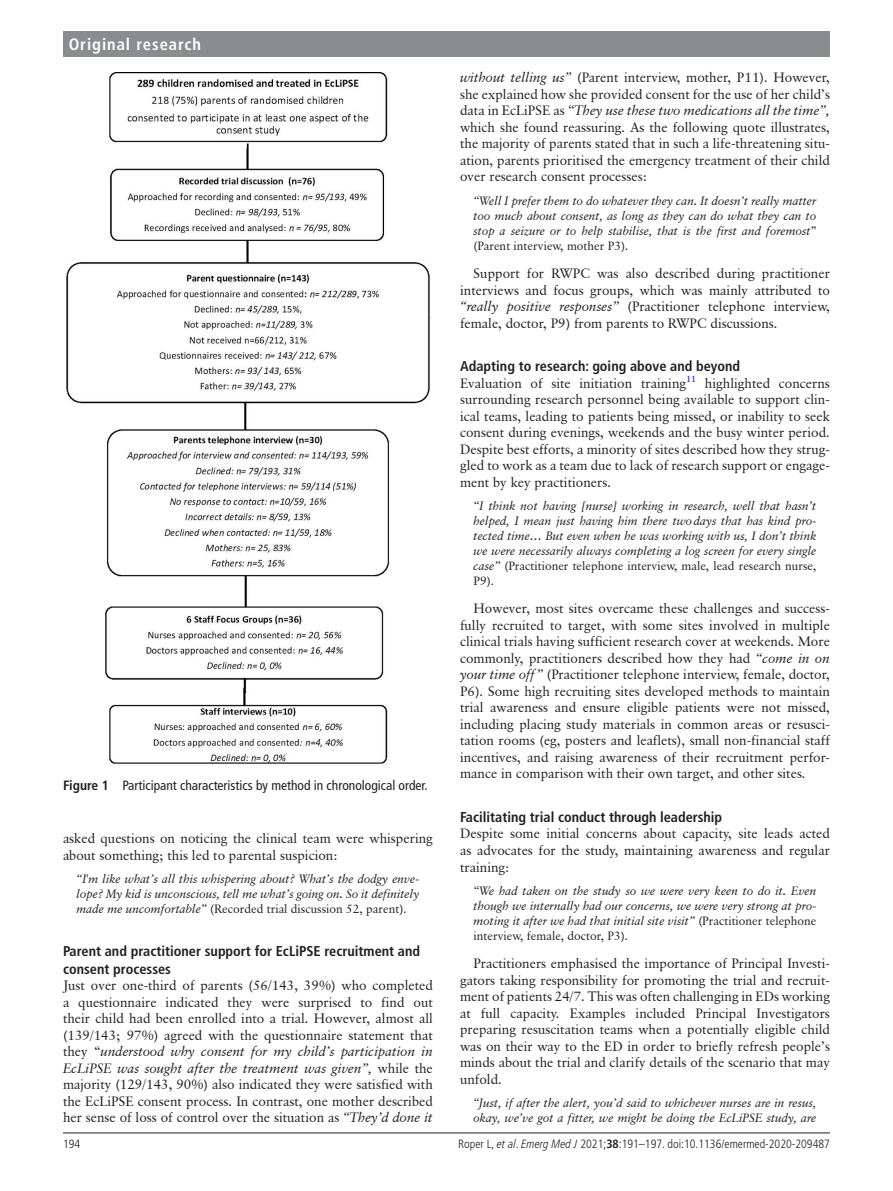
<style>
.page{position:relative;width:893px;height:1191px;background:#fff}
.page>*{position:absolute;margin:0;border:0;box-sizing:border-box;transform-origin:0 0}
.t1{font:700 condensed 16.5px "Frutiger LT Pro";letter-spacing:.055em;color:#fff}
.t2{font:700 condensed 14.25px/17.2px "Frutiger LT Pro";color:#231f20}
.t3{font:13.5px/16.5px "Classical Garamond BT";color:#231f20;text-align:justify}
.t4{font:condensed 13.5px "Frutiger LT Pro";color:#231f20}
.t5{font:italic 12px/15px "Classical Garamond BT";color:#231f20;text-align:justify}
.t6{font:300 condensed 12px "Frutiger LT Pro";color:#231f20}
.s1{font-weight:700}
.s2{font-style:normal}
.s3{font-style:italic}
</style>
<div class="page">
<hr style="left:63px;top:1132px;width:767px;height:1px;background:#231f20">
<div style="left:63px;top:31px;width:767px;height:25px;background:#8a8c8f"></div>
<img style="left:66px;top:72px;width:364px;height:692px">
<p class="t1" style="left:69px;top:34px;width:134px">Original research</p>
<p class="t4" style="left:63px;top:777px;width:366px"><span class="s1">Figure 1</span> Participant characteristics by method in chronological order.</p>
<p class="t3" style="left:63px;top:830px;width:371px">asked questions on noticing the clinical team were whispering about something; this led to parental suspicion:</p>
<p class="t5" style="left:76px;top:871px;width:344px">“I'm like what’s all this whispering about? What’s the dodgy enve&shy;lope? My kid is unconscious, tell me what’s going on. So it definitely made me uncomfortable” <span class="s2">(Recorded trial discussion 52, parent).</span></p>
<p class="t2" style="left:63px;top:942px;width:359px">Parent and practitioner support for EcLiPSE recruitment and consent processes</p>
<p class="t3" style="left:63px;top:977px;width:371px">Just over one-third of parents (56/143, 39%) who completed a questionnaire indicated they were surprised to find out their child had been enrolled into a trial. However, almost all (139/143; 97%) agreed with the questionnaire statement that they “<span class="s3">understood why consent for my child’s participation in EcLiPSE was sought after the treatment was given”,</span> while the majority (129/143, 90%) also indicated they were satisfied with the EcLiPSE consent process. In contrast, one mother described her sense of loss of control over the situation as <span class="s3">“They’d done it</span></p>
<p class="t3" style="left:460px;top:69px;width:371px"><span class="s3">without telling us”</span> (Parent interview, mother, P11). However, she explained how she provided consent for the use of her child’s data in EcLiPSE as <span class="s3">“They use these two medications all the time”, </span>which she found reassuring. As the following quote illustrates, the majority of parents stated that in such a life-threatening situ&shy;ation, parents prioritised the emergency treatment of their child over research consent processes:</p>
<p class="t5" style="left:474px;top:193px;width:344px">“Well I prefer them to do whatever they can. It doesn’t really matter too much about consent, as long as they can do what they can to stop a seizure or to help stabilise, that is the first and foremost<span class="s2">” (Parent interview, mother P3).</span></p>
<p class="t3" style="left:460px;top:265px;width:371px;text-indent:14px">Support for RWPC was also described during practitioner interviews and focus groups, which was mainly attributed to <span class="s3">“really positive responses”</span> (Practitioner telephone interview, female, doctor, P9) from parents to RWPC discussions.</p>
<p class="t2" style="left:460px;top:357px;width:282px">Adapting to research: going above and beyond</p>
<p class="t3" style="left:460px;top:374px;width:371px">Evaluation of site initiation training<sup>11</sup> highlighted concerns surrounding research personnel being available to support clin&shy;ical teams, leading to patients being missed, or inability to seek consent during evenings, weekends and the busy winter period.<br>Despite best efforts, a minority of sites described how they strug&shy;gled to work as a team due to lack of research support or engage&shy;ment by key practitioners.</p>
<p class="t5" style="left:474px;top:498px;width:344px">“I think not having [nurse] working in research, well that hasn’t helped, I mean just having him there twodays that has kind pro&shy;tected time… But even when he was working with us, I don’t think we were necessarily always completing a log screen for every single case” <span class="s2">(Practitioner telephone interview, male, lead research nurse, P9).</span></p>
<p class="t3" style="left:460px;top:600px;width:371px;text-indent:14px">However, most sites overcame these challenges and success&shy;fully recruited to target, with some sites involved in multiple clinical trials having sufficient research cover at weekends. More commonly, practitioners described how they had <span class="s3">“come in on your time off”</span> (Practitioner telephone interview, female, doctor, P6). Some high recruiting sites developed methods to maintain trial awareness and ensure eligible patients were not missed, including placing study materials in common areas or resusci&shy;tation rooms (eg, posters and leaflets), small non-financial staff incentives, and raising awareness of their recruitment perfor&shy;mance in comparison with their own target, and other sites.</p>
<p class="t2" style="left:460px;top:808px;width:264px">Facilitating trial conduct through leadership</p>
<p class="t3" style="left:460px;top:825px;width:371px">Despite some initial concerns about capacity, site leads acted as advocates for the study, maintaining awareness and regular training:</p>
<p class="t5" style="left:474px;top:883px;width:344px">“We had taken on the study so we were very keen to do it. Even though we internally had our concerns, we were very strong at pro&shy;moting it after we had that initial site visit” <span class="s2">(Practitioner telephone interview, female, doctor, P3).</span></p>
<p class="t3" style="left:460px;top:955px;width:371px;text-indent:14px">Practitioners emphasised the importance of Principal Investi&shy;gators taking responsibility for promoting the trial and recruit&shy;ment of patients 24/7. This was often challenging in EDs working at full capacity. Examples included Principal Investigators preparing resuscitation teams when a potentially eligible child was on their way to the ED in order to briefly refresh people’s minds about the trial and clarify details of the scenario that may unfold.</p>
<p class="t5" style="left:474px;top:1095px;width:344px">“Just, if after the alert, you’d said to whichever nurses are in resus, okay, we’ve got a fitter, we might be doing the EcLiPSE study, are</p>
<p class="t6" style="left:63px;top:1136px;width:19px">194</p>
<p class="t6" style="left:458px;top:1136px;width:373px">Roper L, <span class="s3">et al</span>. <span class="s3">Emerg Med J</span> 2021;<span class="s1">38</span>:191–197. doi:10.1136/emermed-2020-209487</p>
</div>
